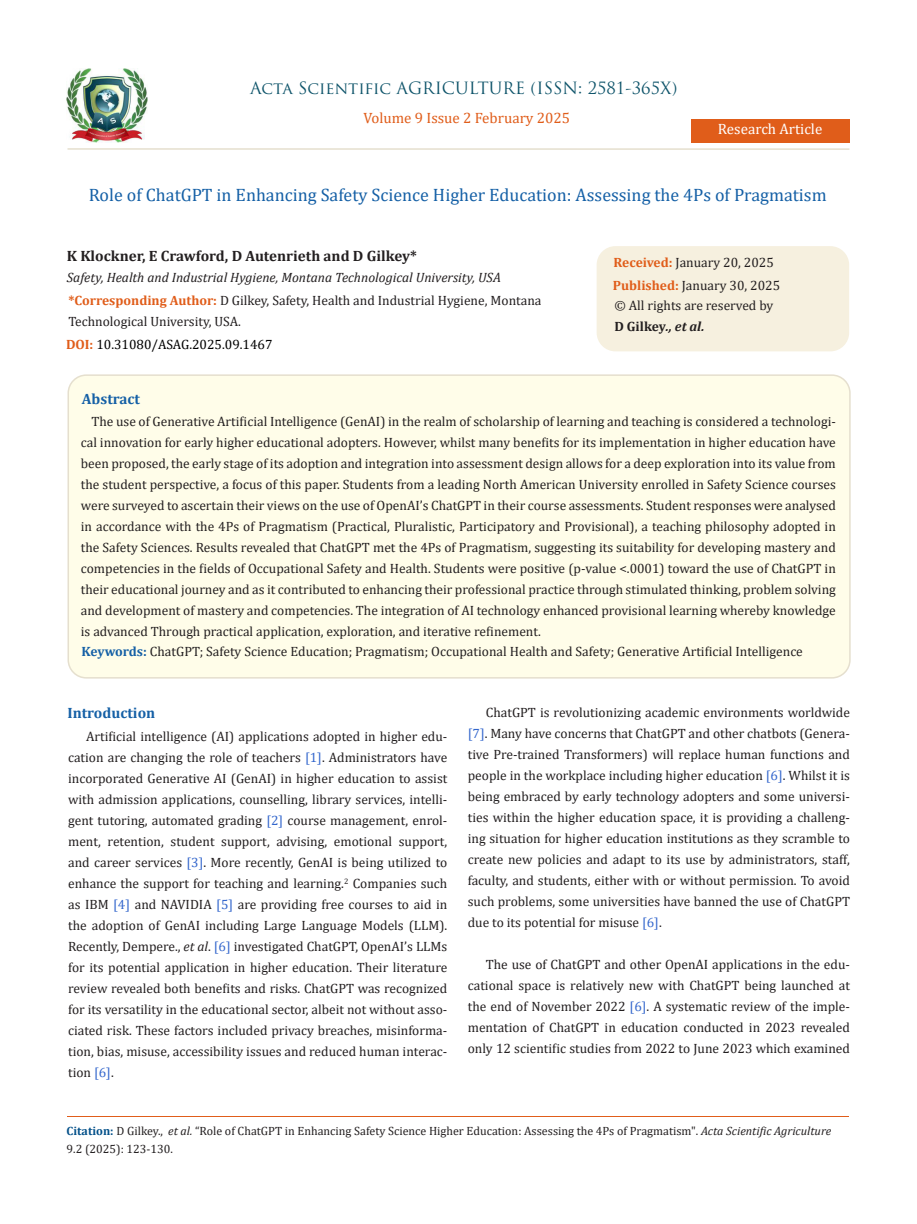
<style>
.page{position:relative;width:917px;height:1224px;background:#fff}
.page>*{position:absolute;margin:0;border:0;box-sizing:border-box;transform-origin:0 0}
.t1{font:18px "Cambria";color:#1560a6}
.t2{font:16.5px "Trajan Pro";color:#0e546a}
.t3{font:700 15px "Cambria";color:#231f20}
.t4{font:15px "Cambria";color:#e05d1a}
.t5{font:700 15px "Cambria";color:#1560a6}
.t6{font:15px "Cambria";color:#fff}
.t7{font:13.5px/21px "Cambria";color:#231f20;text-align:justify}
.t8{font:italic 13.5px "Cambria";color:#231f20}
.t9{font:13.5px "Cambria";color:#000}
.t10{font:700 13.5px "Cambria";color:#231f20}
.t11{font:12px/18px "Cambria";color:#231f20}
.s1{font-weight:700;color:#e05d1a}
.s2{font-style:italic}
.s3{font-weight:700;color:#1560a6}
.s4{color:#36c}
.s5{font-weight:700;color:#035089}
</style>
<div class="page">
<img style="left:67px;top:68px;width:80px;height:74px">
<div style="left:690px;top:119px;width:159px;height:23px;background:#e05d1a"></div>
<div style="left:597px;top:247px;width:251px;height:104px;background:#f6f0df;border-radius:18px"></div>
<div style="left:596px;top:246px;width:253px;height:105px;border:2px solid #f6f0df;border-radius:18px"></div>
<div style="left:68px;top:375px;width:781px;height:303px;background:#fffde9;border-radius:18px"></div>
<div style="left:67px;top:374px;width:783px;height:305px;border:2px solid #e5dfce;border-radius:18px"></div>
<hr style="left:67px;top:1117px;width:781px;height:1px;background:#e05d1a">
<hr style="left:67px;top:148px;width:782px;height:2px;background:#e5dfce">
<p class="t2" style="left:250px;top:77px;width:429px">Acta Scientific AGRICULTURE (ISSN: 2581-365X)</p>
<p class="t4" style="left:363px;top:109px;width:208px">Volume 9 Issue 2 February 2025</p>
<p class="t6" style="left:717px;top:120px;width:106px">Research Article</p>
<p class="t1" style="left:89px;top:184px;width:739px">Role of ChatGPT in Enhancing Safety Science Higher Education: Assessing the 4Ps of Pragmatism</p>
<p class="t3" style="left:67px;top:245px;width:351px">K Klockner, E Crawford, D Autenrieth and D Gilkey*</p>
<p class="t8" style="left:67px;top:268px;width:436px">Safety, Health and Industrial Hygiene, Montana Technological University, USA</p>
<p class="t7" style="left:68px;top:290px;width:474px"><span class="s1">*Corresponding Author:</span> D Gilkey, Safety, Health and Industrial Hygiene, Montana<br>Technological University, USA.</p>
<p class="t9" style="left:66px;top:337px;width:208px"><span class="s1">DOI:</span> 10.31080/ASAG.2025.09.1467</p>
<p class="t5" style="left:82px;top:388px;width:60px">Abstract</p>
<p class="t7" style="left:613px;top:252px;width:162px"><span class="s1">Received:</span> January 20, 2025</p>
<p class="t7" style="left:613px;top:275px;width:169px"><span class="s1">Published:</span> January 30, 2025</p>
<p class="t7" style="left:614px;top:295px;width:160px">© All rights are reserved by</p>
<p class="t10" style="left:614px;top:317px;width:91px">D Gilkey<span class="s2">., et al.</span></p>
<p class="t7" style="left:81px;top:411px;width:756px;text-indent:11px">The use of Generative Artificial Intelligence (GenAI) in the realm of scholarship of learning and teaching is considered a technologi&shy;cal innovation for early higher educational adopters. However, whilst many benefits for its implementation in higher education have been proposed, the early stage of its adoption and integration into assessment design allows for a deep exploration into its value from the student perspective, a focus of this paper. Students from a leading North American University enrolled in Safety Science courses were surveyed to ascertain their views on the use of OpenAI’s ChatGPT in their course assessments. Student responses were analysed in accordance with the 4Ps of Pragmatism (Practical, Pluralistic, Participatory and Provisional), a teaching philosophy adopted in the Safety Sciences. Results revealed that ChatGPT met the 4Ps of Pragmatism, suggesting its suitability for developing mastery and competencies in the fields of Occupational Safety and Health. Students were positive (p-value &lt;.0001) toward the use of ChatGPT in their educational journey and as it contributed to enhancing their professional practice through stimulated thinking, problem solving and development of mastery and competencies. The integration of AI technology enhanced provisional learning whereby knowledge is advanced Through practical application, exploration, and iterative refinement.</p>
<p class="t7" style="left:82px;top:641px;width:722px"><span class="s3">Keywords:</span> ChatGPT; Safety Science Education; Pragmatism; Occupational Health and Safety; Generative Artificial Intelligence</p>
<p class="t5" style="left:67px;top:702px;width:89px">Introduction</p>
<p class="t7" style="left:68px;top:726px;width:381px;text-indent:18px">Artificial intelligence (AI) applications adopted in higher edu&shy;cation are changing the role of teachers <span class="s4">[1]</span>. Administrators have incorporated Generative AI (GenAI) in higher education to assist with admission applications, counselling, library services, intelli&shy;gent tutoring, automated grading <span class="s4">[2]</span> course management, enrol&shy;ment, retention, student support, advising, emotional support, and career services <span class="s4">[3]</span>. More recently, GenAI is being utilized to enhance the support for teaching and learning.<sup>2</sup> Companies such as IBM <span class="s4">[4]</span> and NAVIDIA <span class="s4">[5]</span> are providing free courses to aid in the adoption of GenAI including Large Language Models (LLM).<br>Recently, Dempere., <span class="s2">et al</span>. <span class="s4">[6]</span> investigated ChatGPT, OpenAI’s LLMs for its potential application in higher education. Their literature review revealed both benefits and risks. ChatGPT was recognized for its versatility in the educational sector, albeit not without asso&shy;ciated risk. These factors included privacy breaches, misinforma&shy;tion, bias, misuse, accessibility issues and reduced human interac&shy;tion <span class="s4">[6]</span>.</p>
<p class="t7" style="left:468px;top:702px;width:384px;text-indent:18px">ChatGPT is revolutionizing academic environments worldwide <span class="s4">[7]</span>. Many have concerns that ChatGPT and other chatbots (Genera&shy;tive Pre-trained Transformers) will replace human functions and people in the workplace including higher education <span class="s4">[6]</span>. Whilst it is being embraced by early technology adopters and some universi&shy;ties within the higher education space, it is providing a challeng&shy;ing situation for higher education institutions as they scramble to create new policies and adapt to its use by administrators, staff, faculty, and students, either with or without permission. To avoid such problems, some universities have banned the use of ChatGPT due to its potential for misuse <span class="s4">[6]</span>.</p>
<p class="t7" style="left:468px;top:954px;width:384px;text-indent:18px">The use of ChatGPT and other OpenAI applications in the edu&shy;cational space is relatively new with ChatGPT being launched at the end of November 2022 <span class="s4">[6]</span>. A systematic review of the imple&shy;mentation of ChatGPT in education conducted in 2023 revealed only 12 scientific studies from 2022 to June 2023 which examined</p>
<p class="t11" style="left:67px;top:1121px;width:766px"><span class="s5">Citation:</span> D Gilkey., <span class="s2">et al.</span> “Role of ChatGPT in Enhancing Safety Science Higher Education: Assessing the 4Ps of Pragmatism". <span class="s2">Acta Scientific Agriculture<br></span>9.2 (2025): 123-130.</p>
</div>
